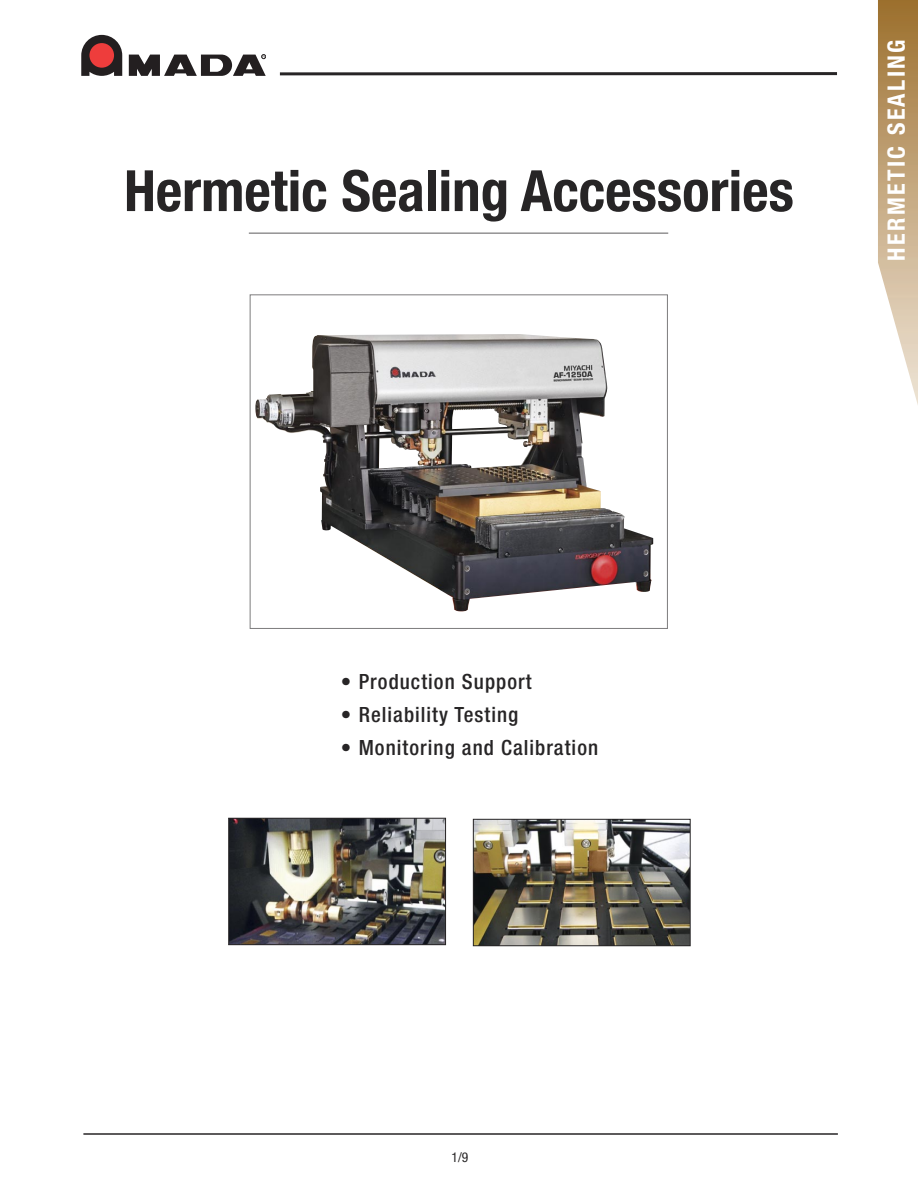
<style>
.page{position:relative;width:918px;height:1188px;background:#fff}
.page>*{position:absolute;margin:0;border:0;box-sizing:border-box;transform-origin:0 0}
.t1{font:700 condensed 57px "Helvetica Neue";color:#272526}
.t2{font:700 condensed 24px "Helvetica Neue";letter-spacing:.1em;color:#fff}
.t3{font:500 condensed 21px "Helvetica Neue";letter-spacing:.05em;color:#272526}
.t4{font:condensed 13.5px "Helvetica Neue";color:#272526}
</style>
<div class="page">
<svg style="left:81px;top:35px;width:41px;height:41px;background:#794445"></svg>
<svg style="left:129px;top:54px;width:137px;height:22px"></svg>
<hr style="left:83px;top:1133px;width:755px;height:2px;background:#272526">
<img style="left:878px;top:0;width:40px;height:405px">
<hr style="left:280px;top:72px;width:557px;height:3px;background:#272526">
<hr style="left:249px;top:232px;width:419px;height:2px;background:#939293">
<img style="left:255px;top:334px;width:399px;height:278px">
<div style="left:250px;top:294px;width:418px;height:335px;border:1px solid #7d7c7d"></div>
<img style="left:230px;top:820px;width:214px;height:123px">
<div style="left:228px;top:818px;width:218px;height:127px;border:1px solid #272526"></div>
<img style="left:475px;top:821px;width:214px;height:123px">
<div style="left:473px;top:819px;width:218px;height:127px;border:1px solid #272526"></div>
<h1 class="t1" style="left:124px;top:170px;width:671px">Hermetic Sealing Accessories</h1>
<p class="t2" style="left:888px;top:261px;width:223px;rotate:-90deg">HERMETIC SEALING</p>
<p class="t3" style="left:341px;top:674px;width:192px">• Production Support</p>
<p class="t3" style="left:341px;top:707px;width:179px">• Reliability Testing</p>
<p class="t3" style="left:341px;top:740px;width:259px">• Monitoring and Calibration</p>
<p class="t4" style="left:452px;top:1153px;width:18px">1/9</p>
</div>
